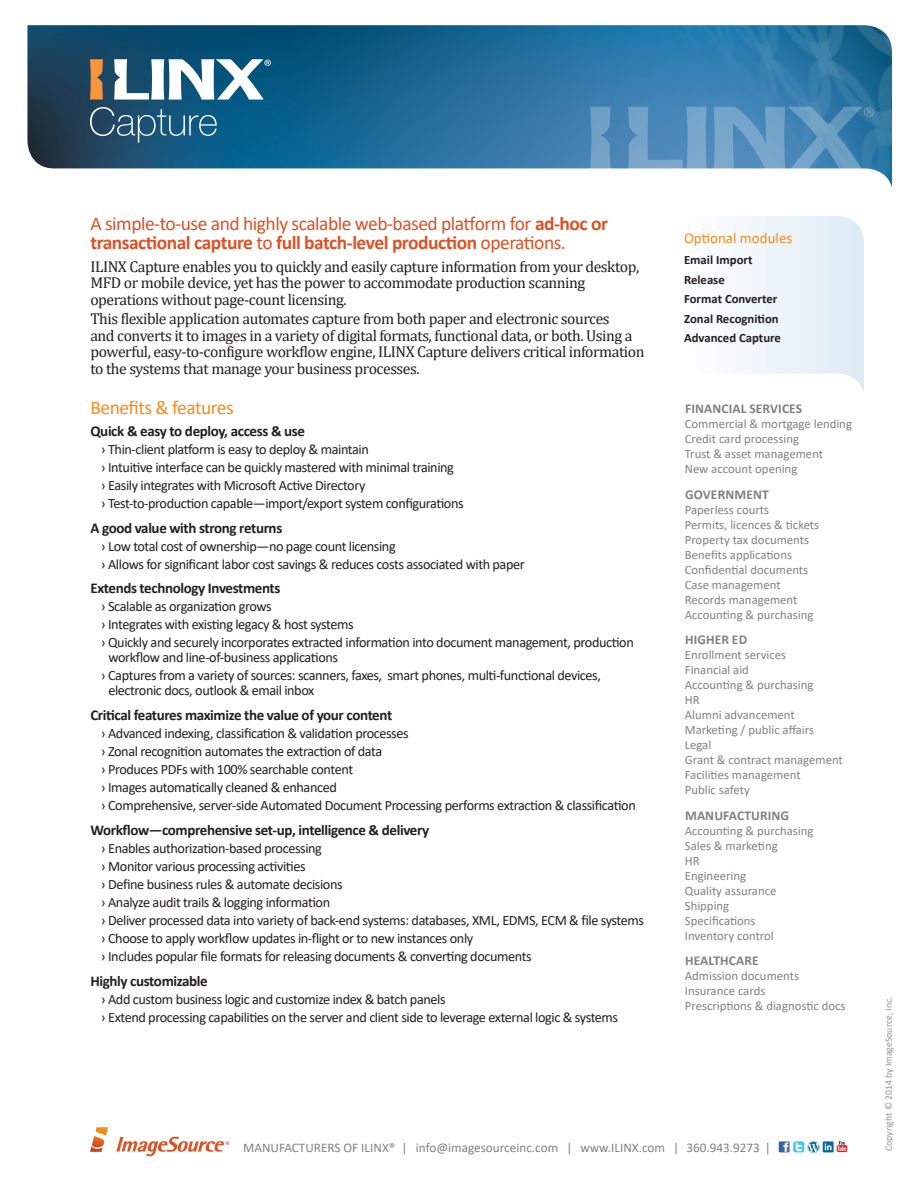
<style>
.page{position:relative;width:918px;height:1188px;background:#fff}
.page>*{position:absolute;margin:0;border:0;box-sizing:border-box;transform-origin:0 0}
.Product_Description{font:19.5px/19.5px "Calibri";letter-spacing:-.025em;color:#db5224}
.Section_subhead{font:19.5px "Calibri";letter-spacing:-.025em;color:#f68b1f}
.Intro_Paragraph{font:15.75px/16.5px "Cambria";letter-spacing:-.03em;color:#231f20}
.Subhead_body{font:700 15px "Calibri";letter-spacing:-.025em;color:#231f20}
.Vertical_Header{font:15px "Calibri";color:#f68b1f}
.Body_list{font:14.25px/15px "Calibri";letter-spacing:-.03em;color:#231f20}
.Industry_list_header{font:700 13.5px "Calibri";letter-spacing:.01em;color:#81817c}
.t1{font:13.2px "Calibri";color:#81817c}
.Vertical_List{font:12.75px "Calibri";color:#81817c}
.Vertical_List-2{font:700 12.75px "Calibri";color:#231f20}
.t2{font:9.75px "Calibri";color:#939598}
.s1{font-weight:700}
</style>
<div class="page">
<img style="left:27px;top:25px;width:865px;height:163px">
<svg style="left:90px;top:1127px;width:18px;height:25px"></svg>
<svg style="left:116px;top:1137px;width:113px;height:19px"></svg>
<svg style="left:779px;top:1141px;width:11px;height:11px"></svg>
<svg style="left:793px;top:1141px;width:11px;height:11px"></svg>
<svg style="left:796px;top:1141px;width:50px;height:12px"></svg>
<svg style="left:590px;top:107px;width:21px;height:63px"></svg>
<svg style="left:628px;top:107px;width:79px;height:63px"></svg>
<svg style="left:714px;top:107px;width:160px;height:63px"></svg>
<svg style="left:90px;top:59px;width:13px;height:41px"></svg>
<svg style="left:114px;top:59px;width:157px;height:41px"></svg>
<svg style="left:90px;top:107px;width:127px;height:36px"></svg>
<svg style="left:735px;top:216px;width:129px;height:176px"></svg>
<p class="Product_Description" style="left:90px;top:213px;width:519px">A simple-to-use and highly scalable web-based platform for <span class="s1">ad-hoc or transactional capture</span> to <span class="s1">full batch-level production</span> operations.</p>
<p class="Intro_Paragraph" style="left:90px;top:258px;width:550px">ILINX Capture enables you to quickly and easily capture information from your desktop,<br>MFD or mobile device, yet has the power to accommodate production scanning operations without page-count licensing.</p>
<p class="Intro_Paragraph" style="left:90px;top:310px;width:556px">This flexible application automates capture from both paper and electronic sources<br>and converts it to images in a variety of digital formats, functional data, or both. Using a powerful, easy-to-configure workflow engine, ILINX Capture delivers critical information to the systems that manage your business processes.</p>
<p class="Section_subhead" style="left:90px;top:394px;width:145px">Benefits &amp; features</p>
<p class="Subhead_body" style="left:90px;top:420px;width:216px">Quick &amp; easy to deploy, access &amp; use</p>
<p class="Body_list" style="left:101px;top:441px;width:269px">› Thin-client platform is easy to deploy &amp; maintain</p>
<p class="Body_list" style="left:101px;top:459px;width:355px">› Intuitive interface can be quickly mastered with minimal training</p>
<p class="Body_list" style="left:101px;top:477px;width:266px">› Easily integrates with Microsoft Active Directory</p>
<p class="Body_list" style="left:101px;top:495px;width:364px">› Test-to-production capable—import/export system configurations</p>
<p class="Subhead_body" style="left:90px;top:517px;width:193px">A good value with strong returns</p>
<p class="Body_list" style="left:101px;top:538px;width:296px">› Low total cost of ownership—no page count licensing</p>
<p class="Body_list" style="left:101px;top:556px;width:425px">› Allows for significant labor cost savings &amp; reduces costs associated with paper</p>
<p class="Subhead_body" style="left:90px;top:578px;width:191px">Extends technology Investments</p>
<p class="Body_list" style="left:101px;top:599px;width:172px">› Scalable as organization grows</p>
<p class="Body_list" style="left:101px;top:617px;width:254px">› Integrates with existing legacy &amp; host systems</p>
<p class="Body_list" style="left:108px;top:635px;width:527px;text-indent:-8px">› Quickly and securely incorporates extracted information into document management, production workflow and line-of-business applications</p>
<p class="Body_list" style="left:108px;top:668px;width:494px;text-indent:-8px">› Captures from a variety of sources: scanners, faxes, smart phones, multi-functional devices, electronic docs, outlook &amp; email inbox</p>
<p class="Subhead_body" style="left:90px;top:705px;width:303px">Critical features maximize the value of your content</p>
<p class="Body_list" style="left:101px;top:725px;width:309px">› Advanced indexing, classification &amp; validation processes</p>
<p class="Body_list" style="left:101px;top:743px;width:283px">› Zonal recognition automates the extraction of data</p>
<p class="Body_list" style="left:101px;top:761px;width:254px">› Produces PDFs with 100% searchable content</p>
<p class="Body_list" style="left:101px;top:779px;width:238px">› Images automatically cleaned &amp; enhanced</p>
<p class="Body_list" style="left:101px;top:797px;width:536px">› Comprehensive, server-side Automated Document Processing performs extraction &amp; classification</p>
<p class="Subhead_body" style="left:90px;top:819px;width:340px">Workflow—comprehensive set-up, intelligence &amp; delivery</p>
<p class="Body_list" style="left:101px;top:840px;width:223px">› Enables authorization-based processing</p>
<p class="Body_list" style="left:101px;top:858px;width:206px">› Monitor various processing activities</p>
<p class="Body_list" style="left:101px;top:876px;width:243px">› Define business rules &amp; automate decisions</p>
<p class="Body_list" style="left:101px;top:894px;width:231px">› Analyze audit trails &amp; logging information</p>
<p class="Body_list" style="left:101px;top:912px;width:545px">› Deliver processed data into variety of back-end systems: databases, XML, EDMS, ECM &amp; file systems</p>
<p class="Body_list" style="left:101px;top:930px;width:374px">› Choose to apply workflow updates in-flight or to new instances only</p>
<p class="Body_list" style="left:101px;top:948px;width:432px">› Includes popular file formats for releasing documents &amp; converting documents</p>
<p class="Subhead_body" style="left:90px;top:970px;width:119px">Highly customizable</p>
<p class="Body_list" style="left:101px;top:991px;width:346px">› Add custom business logic and customize index &amp; batch panels</p>
<p class="Body_list" style="left:101px;top:1009px;width:519px">› Extend processing capabilities on the server and client side to leverage external logic &amp; systems</p>
<p class="Vertical_Header" style="left:684px;top:228px;width:110px">Optional modules</p>
<p class="Vertical_List-2" style="left:684px;top:251px;width:70px">Email Import</p>
<p class="Vertical_List-2" style="left:684px;top:270px;width:42px">Release</p>
<p class="Vertical_List-2" style="left:684px;top:290px;width:95px">Format Converter</p>
<p class="Vertical_List-2" style="left:684px;top:309px;width:96px">Zonal Recognition</p>
<p class="Vertical_List-2" style="left:684px;top:329px;width:98px">Advanced Capture</p>
<p class="Industry_list_header" style="left:685px;top:399px;width:119px">FINANCIAL SERVICES</p>
<p class="Vertical_List" style="left:685px;top:415px;width:169px">Commercial &amp; mortgage lending</p>
<p class="Vertical_List" style="left:685px;top:430px;width:116px">Credit card processing</p>
<p class="Vertical_List" style="left:685px;top:445px;width:140px">Trust &amp; asset management</p>
<p class="Vertical_List" style="left:685px;top:460px;width:114px">New account opening</p>
<p class="Industry_list_header" style="left:685px;top:485px;width:85px">GOVERNMENT</p>
<p class="Vertical_List" style="left:685px;top:501px;width:86px">Paperless courts</p>
<p class="Vertical_List" style="left:685px;top:516px;width:136px">Permits, licences &amp; tickets</p>
<p class="Vertical_List" style="left:685px;top:531px;width:126px">Property tax documents</p>
<p class="Vertical_List" style="left:685px;top:546px;width:109px">Benefits applications</p>
<p class="Vertical_List" style="left:685px;top:561px;width:125px">Confidential documents</p>
<p class="Vertical_List" style="left:685px;top:576px;width:97px">Case management</p>
<p class="Vertical_List" style="left:685px;top:591px;width:114px">Records management</p>
<p class="Vertical_List" style="left:685px;top:606px;width:130px">Accounting &amp; purchasing</p>
<p class="Industry_list_header" style="left:685px;top:630px;width:64px">HIGHER ED</p>
<p class="Vertical_List" style="left:685px;top:646px;width:103px">Enrollment services</p>
<p class="Vertical_List" style="left:685px;top:661px;width:66px">Financial aid</p>
<p class="Vertical_List" style="left:685px;top:676px;width:130px">Accounting &amp; purchasing</p>
<p class="Vertical_List" style="left:685px;top:691px;width:16px">HR</p>
<p class="Vertical_List" style="left:685px;top:706px;width:111px">Alumni advancement</p>
<p class="Vertical_List" style="left:685px;top:721px;width:131px">Marketing / public affairs</p>
<p class="Vertical_List" style="left:685px;top:736px;width:28px">Legal</p>
<p class="Vertical_List" style="left:685px;top:751px;width:160px">Grant &amp; contract management</p>
<p class="Vertical_List" style="left:685px;top:766px;width:117px">Facilities management</p>
<p class="Vertical_List" style="left:685px;top:781px;width:67px">Public safety</p>
<p class="Industry_list_header" style="left:685px;top:806px;width:106px">MANUFACTURING</p>
<p class="Vertical_List" style="left:685px;top:822px;width:130px">Accounting &amp; purchasing</p>
<p class="Vertical_List" style="left:685px;top:837px;width:94px">Sales &amp; marketing</p>
<p class="Vertical_List" style="left:685px;top:852px;width:16px">HR</p>
<p class="Vertical_List" style="left:685px;top:867px;width:63px">Engineering</p>
<p class="Vertical_List" style="left:685px;top:882px;width:93px">Quality assurance</p>
<p class="Vertical_List" style="left:685px;top:897px;width:46px">Shipping</p>
<p class="Vertical_List" style="left:685px;top:912px;width:72px">Specifications</p>
<p class="Vertical_List" style="left:685px;top:927px;width:91px">Inventory control</p>
<p class="Industry_list_header" style="left:685px;top:951px;width:75px">HEALTHCARE</p>
<p class="Vertical_List" style="left:685px;top:967px;width:116px">Admission documents</p>
<p class="Vertical_List" style="left:685px;top:982px;width:82px">Insurance cards</p>
<p class="Vertical_List" style="left:685px;top:997px;width:162px">Prescriptions &amp; diagnostic docs</p>
<p class="t1" style="left:243px;top:1138px;width:529px">MANUFACTURERS OF ILINX® | info@imagesourceinc.com | www.ILINX.com | 360.943.9273 |</p>
<p class="t2" style="left:882px;top:1151px;width:156px;rotate:-90deg">Copyright © 2014 by ImageSource, Inc.</p>
</div>
